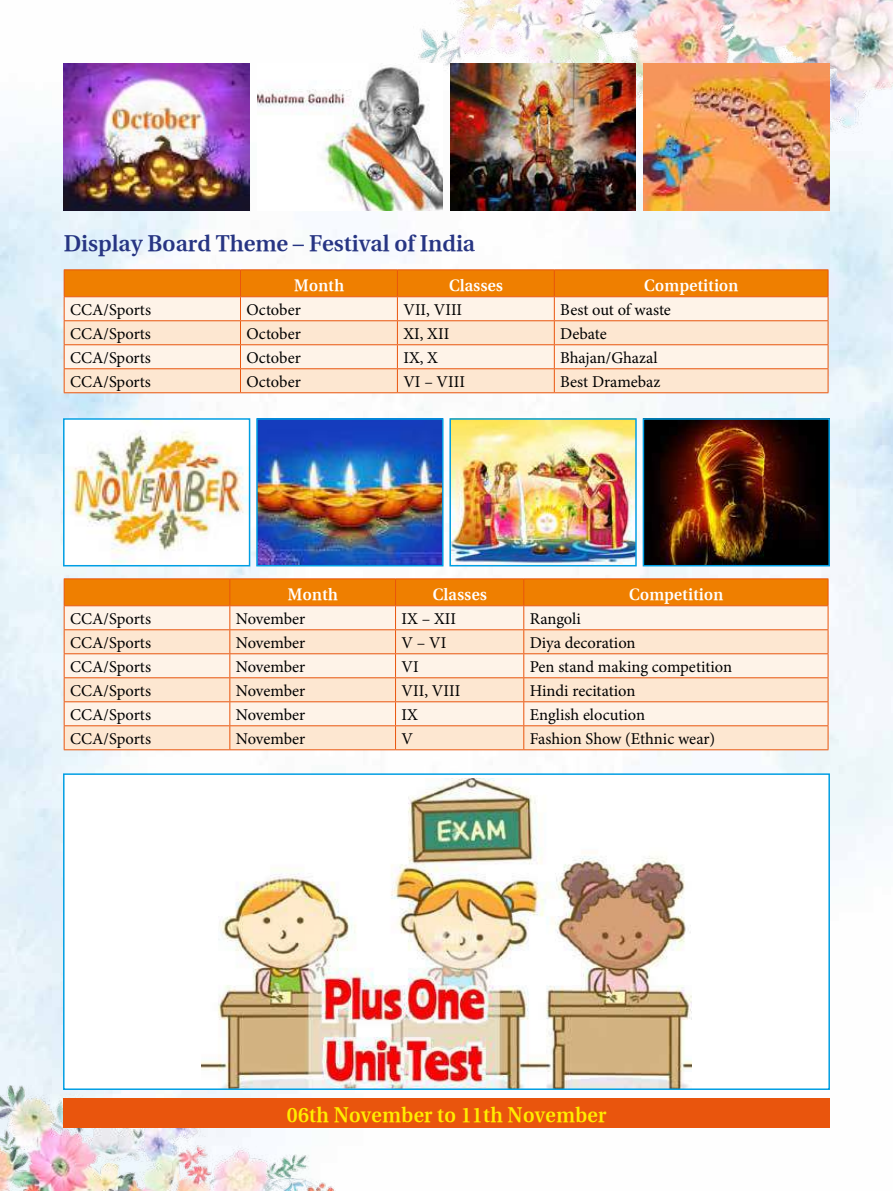
<style>
.page{position:relative;width:893px;height:1191px;background:#fff}
.page>*{position:absolute;margin:0;border:0;box-sizing:border-box;transform-origin:0 0}
.t1{font:600 22.5px "Utopia";color:#273583}
.t2{font:700 21px "Utopia";color:#ffed00}
.t3{font:16.5px "Minion Pro";color:#000}
.t4{font:700 16.5px "Utopia";color:#fff}
</style>
<div class="page">
<img style="left:0;top:0;width:893px;height:1191px">
<div style="left:64px;top:1097px;width:766px;height:30px;background:#e9550d"></div>
<img style="left:64px;top:64px;width:186px;height:146px">
<img style="left:66px;top:421px;width:181px;height:142px">
<div style="left:63px;top:418px;width:187px;height:148px;border:2px solid #009ee3"></div>
<div style="left:64px;top:774px;width:765px;height:315px;background:#fff"></div>
<img style="left:201px;top:778px;width:491px;height:309px">
<div style="left:63px;top:773px;width:767px;height:317px;border:2px solid #009ee3"></div>
<img style="left:257px;top:64px;width:186px;height:146px">
<img style="left:259px;top:421px;width:181px;height:142px">
<div style="left:256px;top:418px;width:187px;height:148px;border:2px solid #009ee3"></div>
<img style="left:450px;top:64px;width:186px;height:146px">
<img style="left:452px;top:421px;width:182px;height:142px">
<div style="left:449px;top:418px;width:188px;height:148px;border:2px solid #009ee3"></div>
<img style="left:643px;top:64px;width:186px;height:146px">
<img style="left:646px;top:421px;width:181px;height:142px">
<div style="left:643px;top:418px;width:187px;height:148px;border:2px solid #009ee3"></div>
<hr style="left:64px;top:269px;width:176px;height:1px;background:#e9550d">
<hr style="left:240px;top:269px;width:157px;height:1px;background:#e9550d">
<hr style="left:397px;top:269px;width:157px;height:1px;background:#e9550d">
<hr style="left:554px;top:269px;width:274px;height:1px;background:#e9550d">
<svg style="left:64px;top:270px;width:765px;height:122px;background:#f9cfa5"></svg>
<hr style="left:64px;top:392px;width:176px;height:1px;background:#e9550d">
<hr style="left:240px;top:392px;width:157px;height:1px;background:#e9550d">
<hr style="left:397px;top:392px;width:157px;height:1px;background:#e9550d">
<hr style="left:554px;top:392px;width:274px;height:1px;background:#e9550d">
<hr style="left:64px;top:578px;width:166px;height:1px;background:#e9550d">
<hr style="left:230px;top:578px;width:166px;height:1px;background:#e9550d">
<hr style="left:396px;top:578px;width:128px;height:1px;background:#e9550d">
<hr style="left:524px;top:578px;width:304px;height:1px;background:#e9550d">
<svg style="left:64px;top:579px;width:765px;height:170px;background:#fad5b2"></svg>
<hr style="left:64px;top:749px;width:166px;height:1px;background:#e9550d">
<hr style="left:230px;top:749px;width:166px;height:1px;background:#e9550d">
<hr style="left:396px;top:749px;width:128px;height:1px;background:#e9550d">
<hr style="left:524px;top:749px;width:304px;height:1px;background:#e9550d">
<h1 class="t1" style="left:64px;top:231px;width:413px">Display Board Theme – Festival of India</h1>
<p class="t4" style="left:294px;top:276px;width:52px">Month</p>
<p class="t4" style="left:449px;top:276px;width:56px">Classes</p>
<p class="t4" style="left:644px;top:276px;width:96px">Competition</p>
<p class="t3" style="left:70px;top:298px;width:82px">CCA/Sports</p>
<p class="t3" style="left:246px;top:298px;width:56px">October</p>
<p class="t3" style="left:403px;top:298px;width:60px">VII, VIII</p>
<p class="t3" style="left:560px;top:298px;width:112px">Best out of waste</p>
<p class="t3" style="left:70px;top:322px;width:82px">CCA/Sports</p>
<p class="t3" style="left:246px;top:322px;width:56px">October</p>
<p class="t3" style="left:403px;top:322px;width:47px">XI, XII</p>
<p class="t3" style="left:560px;top:322px;width:48px">Debate</p>
<p class="t3" style="left:70px;top:346px;width:82px">CCA/Sports</p>
<p class="t3" style="left:246px;top:346px;width:56px">October</p>
<p class="t3" style="left:403px;top:346px;width:36px">IX, X</p>
<p class="t3" style="left:560px;top:346px;width:99px">Bhajan/Ghazal</p>
<p class="t3" style="left:70px;top:370px;width:82px">CCA/Sports</p>
<p class="t3" style="left:246px;top:370px;width:56px">October</p>
<p class="t3" style="left:403px;top:370px;width:63px">VI – VIII</p>
<p class="t3" style="left:560px;top:370px;width:102px">Best Dramebaz</p>
<p class="t4" style="left:288px;top:585px;width:52px">Month</p>
<p class="t4" style="left:432px;top:585px;width:56px">Classes</p>
<p class="t4" style="left:629px;top:585px;width:96px">Competition</p>
<p class="t3" style="left:70px;top:607px;width:82px">CCA/Sports</p>
<p class="t3" style="left:236px;top:607px;width:71px">November</p>
<p class="t3" style="left:402px;top:607px;width:56px">IX – XII</p>
<p class="t3" style="left:530px;top:607px;width:53px">Rangoli</p>
<p class="t3" style="left:70px;top:631px;width:82px">CCA/Sports</p>
<p class="t3" style="left:236px;top:631px;width:71px">November</p>
<p class="t3" style="left:402px;top:631px;width:46px">V – VI</p>
<p class="t3" style="left:530px;top:631px;width:107px">Diya decoration</p>
<p class="t3" style="left:70px;top:655px;width:82px">CCA/Sports</p>
<p class="t3" style="left:236px;top:655px;width:71px">November</p>
<p class="t3" style="left:402px;top:655px;width:19px">VI</p>
<p class="t3" style="left:530px;top:655px;width:204px">Pen stand making competition</p>
<p class="t3" style="left:70px;top:679px;width:82px">CCA/Sports</p>
<p class="t3" style="left:236px;top:679px;width:71px">November</p>
<p class="t3" style="left:402px;top:679px;width:60px">VII, VIII</p>
<p class="t3" style="left:530px;top:679px;width:107px">Hindi recitation</p>
<p class="t3" style="left:70px;top:703px;width:82px">CCA/Sports</p>
<p class="t3" style="left:236px;top:703px;width:71px">November</p>
<p class="t3" style="left:402px;top:703px;width:18px">IX</p>
<p class="t3" style="left:530px;top:703px;width:117px">English elocution</p>
<p class="t3" style="left:70px;top:727px;width:82px">CCA/Sports</p>
<p class="t3" style="left:236px;top:727px;width:71px">November</p>
<p class="t3" style="left:402px;top:727px;width:13px">V</p>
<p class="t3" style="left:530px;top:727px;width:187px">Fashion Show (Ethnic wear)</p>
<p class="t2" style="left:286px;top:1102px;width:322px">06th November to 11th November</p>
</div>
